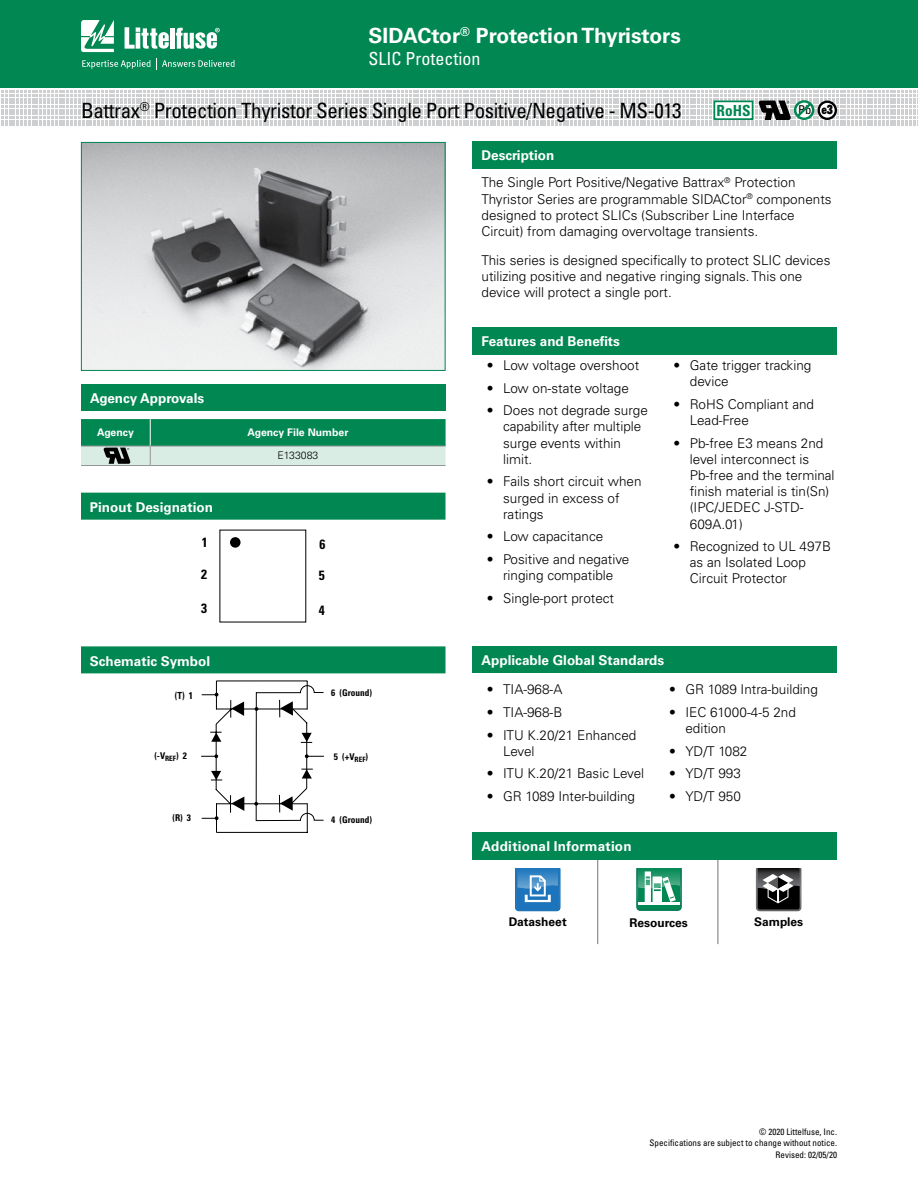
<style>
.page{position:relative;width:918px;height:1188px;background:#fff}
.page>*{position:absolute;margin:0;border:0;box-sizing:border-box;transform-origin:0 0}
.t1{font:condensed 21px "Univers LT Std";letter-spacing:-.02em;color:#000}
.t2{font:700 21px "Univers LT Std";color:#fff}
.t3{font:condensed 18px "Univers LT Std";color:#fff}
.t4{font:700 condensed 15.3px "Univers LT Std";color:#008752}
.t5{font:300 13.5px/16.2px "Univers LT Std";color:#000}
.t6{font:700 13.5px "Univers LT Std";color:#fff}
.t7{font:700 condensed 13.35px "Univers LT Std";color:#000}
.t8{font:condensed 12.15px "Univers LT Std";color:#000}
.t9{font:700 12px "Univers LT Std";color:#000}
.t10{font:700 10.5px "Univers LT Std";color:#fff}
.t11{font:300 10.5px "Univers LT Std";color:#000}
.t12{font:700 condensed 9.75px "Univers LT Std";color:#000;scale:.95 1}
.t13{font:700 condensed 9.3px "Univers LT Std";color:#000}
.t14{font:condensed 9px/10.8px "Univers LT Std";color:#000;text-align:right}
.s1{font-family:"Univers LT Std X Black";font-stretch:normal;font-size:12.6px}
.s2{font-weight:700;color:#fff}
</style>
<div class="page">
<div style="left:0;top:0;width:918px;height:88px;background:#008752"></div>
<svg style="left:81px;top:20px;width:33px;height:32px"></svg>
<hr style="left:170px;top:28px;width:4px;height:21px;background:#fff">
<svg style="left:176px;top:28px;width:44px;height:21px"></svg>
<svg style="left:125px;top:27px;width:44px;height:22px"></svg>
<svg style="left:82px;top:58px;width:153px;height:11px"></svg>
<svg style="left:201px;top:681px;width:123px;height:152px"></svg>
<div style="left:472px;top:327px;width:365px;height:27px;background:#008752"></div>
<div style="left:81px;top:384px;width:365px;height:27px;background:#008752"></div>
<svg style="left:81px;top:419px;width:365px;height:47px;background:#58ab8b"></svg>
<div style="left:81px;top:646px;width:365px;height:27px;background:#008752"></div>
<div style="left:81px;top:493px;width:365px;height:27px;background:#008752"></div>
<div style="left:230px;top:537px;width:11px;height:11px;background:#000;border-radius:50%"></div>
<div style="left:472px;top:646px;width:365px;height:27px;background:#008752"></div>
<div style="left:472px;top:142px;width:365px;height:27px;background:#008752"></div>
<img style="left:83px;top:144px;width:361px;height:225px">
<div style="left:81px;top:142px;width:365px;height:229px;border:1px solid #008752"></div>
<svg style="left:1px;top:91px;width:917px;height:35px"></svg>
<div style="left:472px;top:832px;width:365px;height:28px;background:#008752"></div>
<svg style="left:515px;top:868px;width:46px;height:44px;background:#4b91c9"></svg>
<svg style="left:756px;top:868px;width:46px;height:44px;background:#4e4e4f"></svg>
<hr style="left:717px;top:860px;width:1px;height:84px;background:#808285">
<hr style="left:597px;top:860px;width:1px;height:84px;background:#808285">
<svg style="left:636px;top:868px;width:46px;height:43px"></svg>
<hr style="left:639px;top:902px;width:41px;height:3px;background:#fff">
<h1 class="t2" style="left:369px;top:23px;width:314px">SIDACtor<sup>®</sup> Protection Thyristors</h1>
<h2 class="t3" style="left:369px;top:47px;width:114px">SLIC Protection</h2>
<h1 class="t1" style="left:81px;top:98px;width:602px">Battrax<sup>®</sup> Protection Thyristor Series Single Port Positive/Negative - MS-013</h1>
<p class="t4" style="left:717px;top:101px;width:36px">RoHS</p>
<p class="t8" style="left:798px;top:102px;width:37px">Pb <span class="s1">e3</span></p>
<p class="t6" style="left:90px;top:390px;width:116px">Agency Approvals</p>
<p class="t10" style="left:97px;top:426px;width:38px">Agency</p>
<p class="t10" style="left:247px;top:426px;width:103px">Agency File Number</p>
<p class="t11" style="left:278px;top:449px;width:42px">E133083</p>
<p class="t6" style="left:90px;top:499px;width:125px">Pinout Designation</p>
<p class="t7" style="left:202px;top:534px;width:7px">1</p>
<p class="t7" style="left:201px;top:566px;width:7px">2</p>
<p class="t7" style="left:201px;top:600px;width:7px">3</p>
<p class="t6" style="left:90px;top:653px;width:122px">Schematic Symbol</p>
<p class="t12" style="left:175px;top:689px;width:21px">(T) 1</p>
<p class="t13" style="left:154px;top:750px;width:34px">(-V<sub>REF</sub>) 2</p>
<p class="t13" style="left:172px;top:812px;width:20px">(R) 3</p>
<p class="t7" style="left:319px;top:536px;width:7px">6</p>
<p class="t7" style="left:319px;top:567px;width:7px">5</p>
<p class="t7" style="left:319px;top:602px;width:7px">4</p>
<p class="t13" style="left:331px;top:687px;width:42px">6 (Ground)</p>
<p class="t13" style="left:334px;top:751px;width:36px">5 (+V<sub>REF</sub>)</p>
<p class="t13" style="left:331px;top:814px;width:42px">4 (Ground)</p>
<p class="t5" style="left:482px;top:142px;width:316px;line-height:27.3px"><span class="s2">Description<br></span>The Single Port Positive/Negative Battrax<sup>®</sup> Protection</p>
<p class="t5" style="left:482px;top:191px;width:352px">Thyristor Series are programmable SIDACtor<sup>®</sup> components designed to protect SLICs (Subscriber Line Interface<br>Circuit) from damaging overvoltage transients.</p>
<p class="t5" style="left:482px;top:252px;width:351px">This series is designed specifically to protect SLIC devices utilizing positive and negative ringing signals. This one device will protect a single port.</p>
<p class="t6" style="left:482px;top:333px;width:140px">Features and Benefits</p>
<p class="t5" style="left:487px;top:357px;width:154px">• Low voltage overshoot</p>
<p class="t5" style="left:487px;top:380px;width:143px">• Low on-state voltage</p>
<p class="t5" style="left:503px;top:402px;width:146px;text-indent:-16px">• Does not degrade surge capability after multiple surge events within limit.</p>
<p class="t5" style="left:503px;top:473px;width:140px;text-indent:-16px">• Fails short circuit when surged in excess of ratings</p>
<p class="t5" style="left:487px;top:528px;width:118px">• Low capacitance</p>
<p class="t5" style="left:487px;top:551px;width:144px;text-align:center">• Positive and negative ringing compatible</p>
<p class="t5" style="left:487px;top:590px;width:129px">• Single-port protect</p>
<p class="t5" style="left:690px;top:357px;width:123px;text-indent:-16px">• Gate trigger tracking device</p>
<p class="t5" style="left:690px;top:396px;width:126px;text-indent:-16px">• RoHS Compliant and<br>Lead-Free</p>
<p class="t5" style="left:690px;top:435px;width:146px;text-indent:-16px">• Pb-free E3 means 2nd level interconnect is<br>Pb-free and the terminal finish material is tin(Sn) (IPC/JEDEC J-STD-<br>609A.01)</p>
<p class="t5" style="left:690px;top:538px;width:143px;text-indent:-16px">• Recognized to UL 497B as an Isolated Loop<br>Circuit Protector</p>
<p class="t6" style="left:482px;top:652px;width:184px">Applicable Global Standards</p>
<p class="t5" style="left:487px;top:681px;width:77px">• TIA-968-A</p>
<p class="t5" style="left:487px;top:704px;width:77px">• TIA-968-B</p>
<p class="t5" style="left:503px;top:727px;width:135px;text-indent:-16px">• ITU K.20/21 Enhanced<br>Level</p>
<p class="t5" style="left:487px;top:765px;width:159px">• ITU K.20/21 Basic Level</p>
<p class="t5" style="left:487px;top:788px;width:150px">• GR 1089 Inter-building</p>
<p class="t5" style="left:669px;top:681px;width:150px">• GR 1089 Intra-building</p>
<p class="t5" style="left:685px;top:704px;width:112px;text-indent:-16px">• IEC 61000-4-5 2nd edition</p>
<p class="t5" style="left:669px;top:743px;width:80px">• YD/T 1082</p>
<p class="t5" style="left:669px;top:765px;width:73px">• YD/T 993</p>
<p class="t5" style="left:669px;top:788px;width:73px">• YD/T 950</p>
<p class="t6" style="left:482px;top:838px;width:152px">Additional Information</p>
<p class="t9" style="left:509px;top:915px;width:59px">Datasheet</p>
<p class="t9" style="left:629px;top:915px;width:60px">Resources</p>
<p class="t9" style="left:754px;top:915px;width:51px">Samples</p>
<p class="t14" style="left:650px;top:1126px;width:189px">© 2020 Littelfuse, Inc.<br>Specifications are subject to change without notice.</p>
<p class="t14" style="left:776px;top:1149px;width:63px">Revised: 02/05/20</p>
</div>
